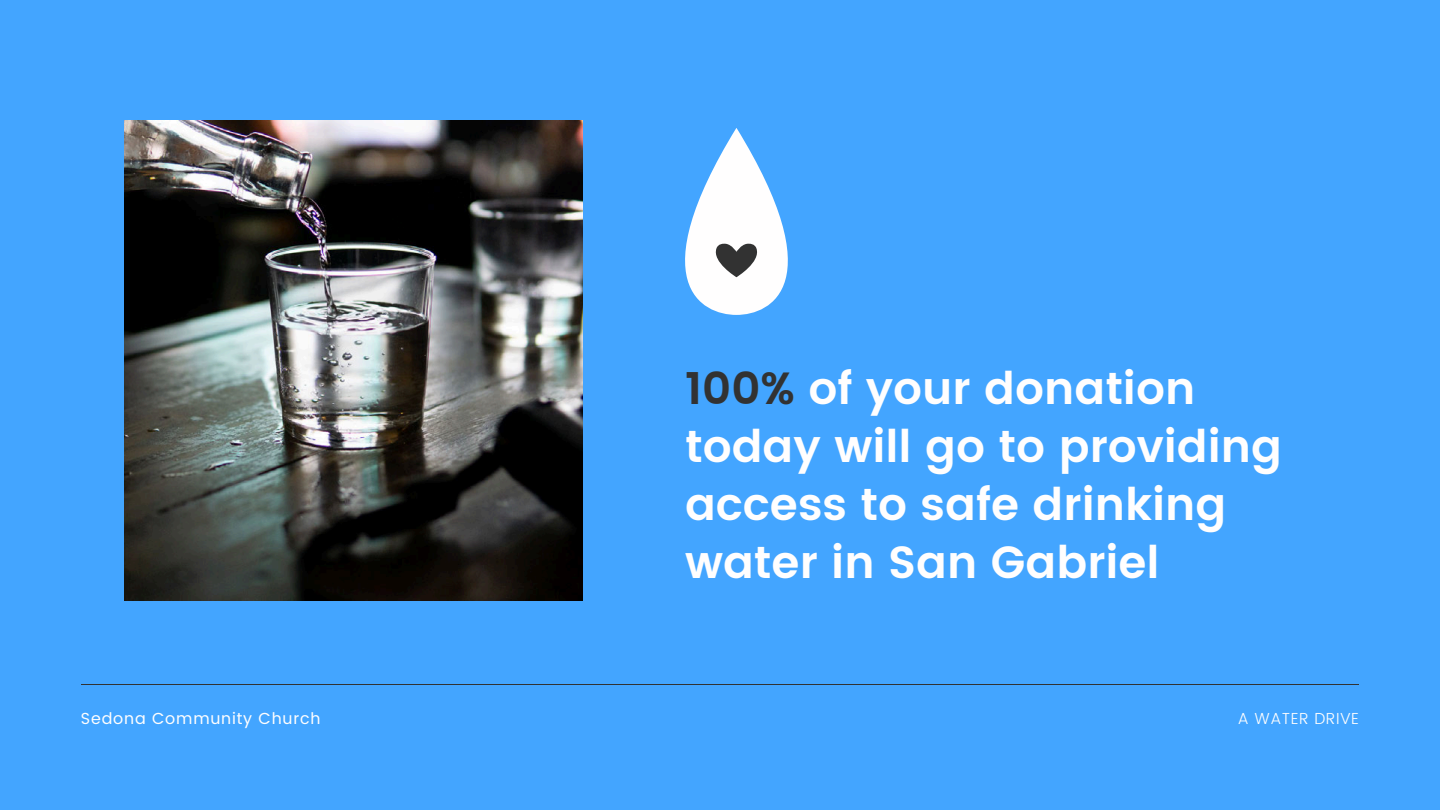
<style>
.page{position:relative;width:1440px;height:810px;background:#43a5ff}
.page>*{position:absolute;margin:0;border:0;box-sizing:border-box;transform-origin:0 0}
.t1{font:600 45px/58px "Poppins";color:#fffefe}
.t2{font:16px "Poppins";letter-spacing:.05em;color:#fffefe}
.t3{font:300 16px "Poppins";letter-spacing:.03em;color:#fffefe}
.s1{color:#323232}
</style>
<div class="page">
<hr style="left:81px;top:684px;width:1278px;height:1px;background:#323232">
<svg style="left:685px;top:128px;width:103px;height:186px"></svg>
<img style="left:125px;top:120px;width:457px;height:481px">
<h1 class="t1" style="left:685px;top:360px;width:599px"><span class="s1">100%</span> of your donation today will go to providing access to safe drinking water in San Gabriel</h1>
<p class="t2" style="left:81px;top:709px;width:241px">Sedona Community Church</p>
<p class="t3" style="left:1238px;top:709px;width:123px">A WATER DRIVE</p>
</div>
